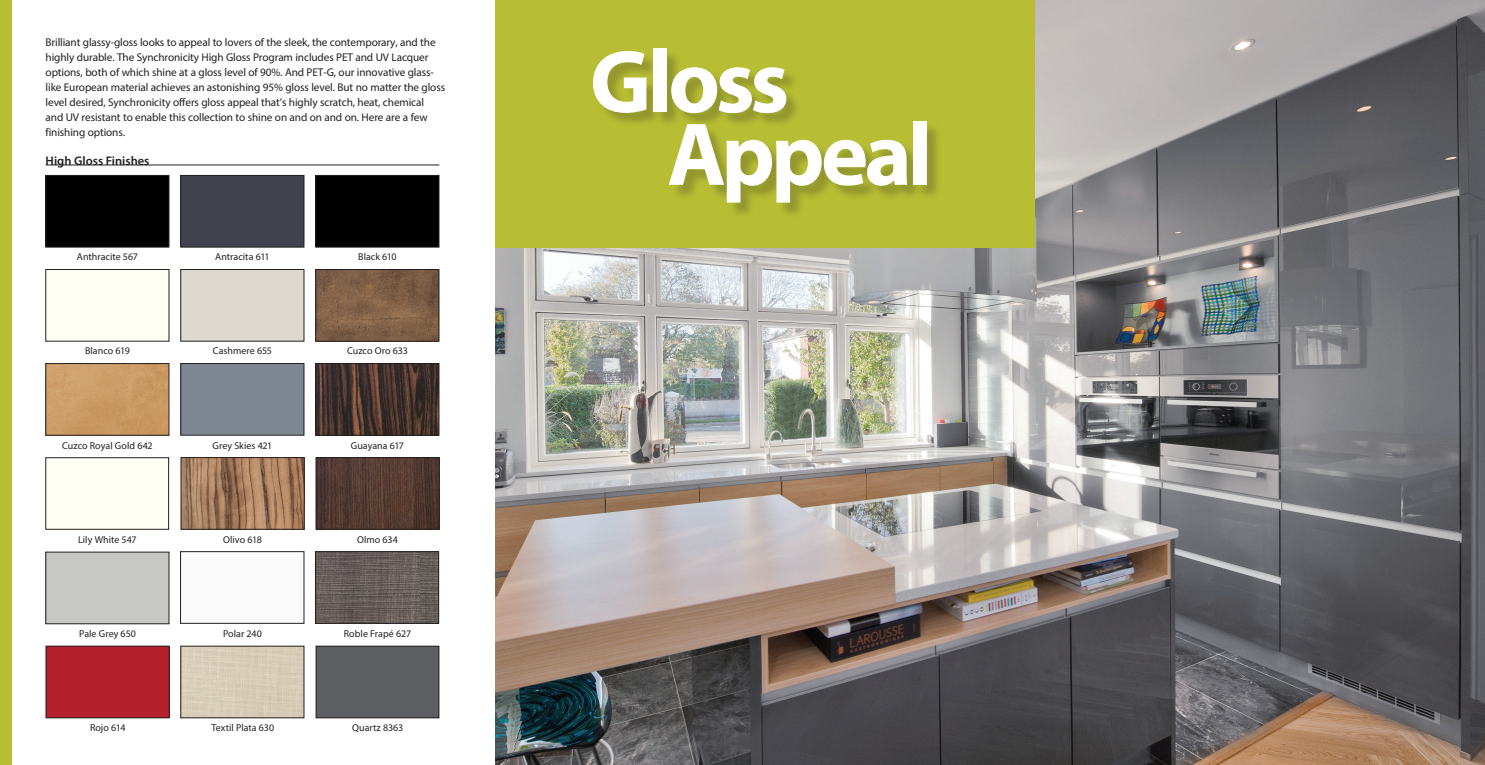
<style>
.page{position:relative;width:1485px;height:765px;background:#fff}
.page>*{position:absolute;margin:0;border:0;box-sizing:border-box;transform-origin:0 0}
.t1{font:700 90px/72.5px "Myriad Pro";letter-spacing:-.045em;color:#fff}
.t2{font:600 12.5px "Myriad Pro";color:#231f20}
.t3{font:11.25px/15px "Myriad Pro";letter-spacing:-.01em;color:#231f20}
.t4{font:10px "Myriad Pro";color:#231f20}
</style>
<div class="page">
<img style="left:495px;top:0;width:990px;height:765px">
<div style="left:495px;top:0;width:540px;height:248px;background:#b7be33"></div>
<div style="left:595px;top:50px;width:347px;height:168px;background:#231f20;opacity:.25"></div>
<div style="left:316px;top:175px;width:123px;height:72px;background:#010101"></div>
<div style="left:316px;top:175px;width:123px;height:72px;border:1px solid #231f20"></div>
<img style="left:318px;top:271px;width:119px;height:68px">
<div style="left:316px;top:269px;width:123px;height:72px;border:1px solid #231f20"></div>
<img style="left:318px;top:365px;width:119px;height:68px">
<div style="left:316px;top:363px;width:123px;height:72px;border:1px solid #231f20"></div>
<div style="left:46px;top:552px;width:123px;height:72px;background:#c7c7c5"></div>
<div style="left:46px;top:552px;width:123px;height:72px;border:1px solid #231f20"></div>
<div style="left:183px;top:648px;width:119px;height:68px;background:#d7cdb7"></div>
<div style="left:46px;top:175px;width:123px;height:72px;background:#010101"></div>
<div style="left:46px;top:175px;width:123px;height:72px;border:1px solid #231f20"></div>
<div style="left:46px;top:270px;width:123px;height:71px;background:#fffef4"></div>
<div style="left:46px;top:269px;width:123px;height:72px;border:1px solid #231f20"></div>
<img style="left:48px;top:365px;width:119px;height:68px">
<div style="left:46px;top:363px;width:123px;height:72px;border:1px solid #231f20"></div>
<img style="left:183px;top:459px;width:119px;height:68px">
<div style="left:181px;top:457px;width:123px;height:72px;border:1px solid #231f20"></div>
<img style="left:317px;top:554px;width:120px;height:68px">
<div style="left:315px;top:552px;width:124px;height:72px;border:1px solid #231f20"></div>
<div style="left:181px;top:175px;width:123px;height:72px;background:#41424d"></div>
<div style="left:181px;top:175px;width:123px;height:72px;border:1px solid #231f20"></div>
<div style="left:181px;top:270px;width:123px;height:71px;background:#ddd9cf"></div>
<div style="left:181px;top:269px;width:123px;height:72px;border:1px solid #231f20"></div>
<div style="left:181px;top:364px;width:123px;height:71px;background:#7e8792"></div>
<div style="left:181px;top:363px;width:123px;height:72px;border:1px solid #231f20"></div>
<img style="left:318px;top:459px;width:119px;height:68px">
<div style="left:316px;top:457px;width:123px;height:72px;border:1px solid #231f20"></div>
<div style="left:46px;top:646px;width:123px;height:72px;background:#b4202b"></div>
<div style="left:46px;top:646px;width:123px;height:72px;border:1px solid #231f20"></div>
<hr style="left:46px;top:165px;width:393px;height:1px;background:#231f20">
<div style="left:46px;top:458px;width:123px;height:71px;background:#fffef4"></div>
<div style="left:0;top:0;width:11px;height:765px;background:#b7be33"></div>
<div style="left:181px;top:552px;width:123px;height:71px;background:#fafafa"></div>
<div style="left:180px;top:552px;width:124px;height:72px;border:1px solid #231f20"></div>
<div style="left:316px;top:646px;width:123px;height:72px;background:#5c5e61"></div>
<div style="left:316px;top:646px;width:123px;height:72px;border:1px solid #231f20"></div>
<p class="t3" style="left:46px;top:35px;width:401px">Brilliant glassy-gloss looks to appeal to lovers of the sleek, the contemporary, and the highly durable. The Synchronicity High Gloss Program includes PET and UV Lacquer options, both of which shine at a gloss level of 90%. And PET-G, our innovative glass&shy;like European material achieves an astonishing 95% gloss level. But no matter the gloss level desired, Synchronicity offers gloss appeal that’s highly scratch, heat, chemical<br>and UV resistant to enable this collection to shine on and on and on. Here are a few finishing options.</p>
<p class="t2" style="left:46px;top:153px;width:105px">High Gloss Finishes</p>
<p class="t4" style="left:77px;top:251px;width:63px">Anthracite 567</p>
<p class="t4" style="left:215px;top:251px;width:56px">Antracita 611</p>
<p class="t4" style="left:358px;top:251px;width:40px">Black 610</p>
<p class="t4" style="left:85px;top:345px;width:46px">Blanco 619</p>
<p class="t4" style="left:213px;top:345px;width:61px">Cashmere 655</p>
<p class="t4" style="left:347px;top:345px;width:62px">Cuzco Oro 633</p>
<p class="t4" style="left:62px;top:439px;width:92px">Cuzco Royal Gold 642</p>
<p class="t4" style="left:213px;top:439px;width:61px">Grey Skies 421</p>
<p class="t4" style="left:351px;top:439px;width:55px">Guayana 617</p>
<p class="t4" style="left:78px;top:533px;width:60px">Lily White 547</p>
<p class="t4" style="left:223px;top:533px;width:40px">Olivo 618</p>
<p class="t4" style="left:357px;top:533px;width:42px">Olmo 634</p>
<p class="t4" style="left:79px;top:627px;width:58px">Pale Grey 650</p>
<p class="t4" style="left:223px;top:627px;width:40px">Polar 240</p>
<p class="t4" style="left:344px;top:627px;width:69px">Roble Frapé 627</p>
<p class="t4" style="left:90px;top:722px;width:37px">Rojo 614</p>
<p class="t4" style="left:211px;top:722px;width:64px">Textil Plata 630</p>
<p class="t4" style="left:352px;top:722px;width:53px">Quartz 8363</p>
<h1 class="t1" style="left:667px;top:43px;width:267px;text-indent:-77px">Gloss<br>Appeal</h1>
</div>
